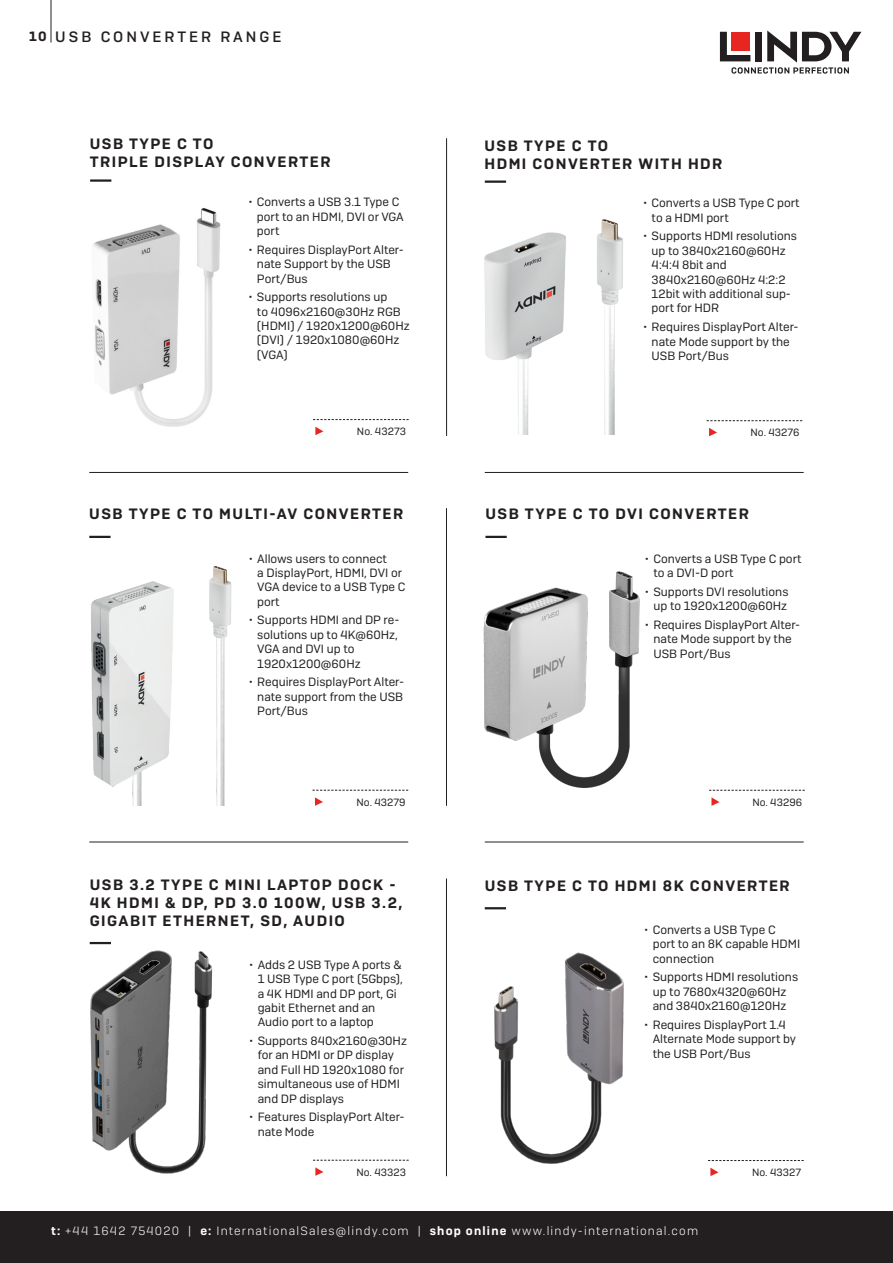
<style>
.page{position:relative;width:893px;height:1263px;background:#fff}
.page>*{position:absolute;margin:0;border:0;box-sizing:border-box;transform-origin:0 0}
.Product-Headline{font:600 15px/18px "Camber";letter-spacing:.1em;color:#231f20}
.Head-1{font:500 15px "Camber";letter-spacing:.2em;color:#231f20}
.Bullets{font:600 13.5px "Camber";color:#231f20}
.t1{font:12px/14.4px "Camber";color:#231f20}
.t2{font:12px "Camber Lg";letter-spacing:.1em;color:#fff}
.Tabelle_No{font:10.5px "Camber";color:#231f20}
.s1{font-family:"Camber";font-weight:600}
</style>
<div class="page">
<div style="left:0;top:1212px;width:893px;height:51px;background:#231f20"></div>
<hr style="left:89px;top:842px;width:319px;height:1px;background:#231f20">
<hr style="left:89px;top:472px;width:319px;height:1px;background:#231f20">
<hr style="left:485px;top:842px;width:319px;height:1px;background:#231f20">
<hr style="left:485px;top:472px;width:319px;height:1px;background:#231f20">
<hr style="left:446px;top:878px;width:1px;height:298px;background:#231f20">
<hr style="left:446px;top:508px;width:1px;height:298px;background:#231f20">
<hr style="left:446px;top:138px;width:1px;height:298px;background:#231f20">
<hr style="left:51px;top:0;width:1px;height:43px;background:#231f20">
<svg style="left:720px;top:31px;width:141px;height:43px"></svg>
<div style="left:731px;top:32px;width:19px;height:18px;background:#e72621"></div>
<div style="left:755px;top:32px;width:7px;height:29px;background:#231f20"></div>
<img style="left:484px;top:219px;width:139px;height:216px">
<img style="left:93px;top:208px;width:128px;height:219px">
<img style="left:91px;top:566px;width:141px;height:240px">
<svg style="left:315px;top:797px;width:8px;height:9px"></svg>
<svg style="left:313px;top:790px;width:95px;height:1px"></svg>
<img style="left:483px;top:571px;width:157px;height:217px">
<svg style="left:711px;top:797px;width:8px;height:9px"></svg>
<svg style="left:709px;top:790px;width:96px;height:1px"></svg>
<img style="left:90px;top:950px;width:123px;height:224px">
<img style="left:494px;top:952px;width:130px;height:212px">
<svg style="left:709px;top:428px;width:8px;height:8px"></svg>
<svg style="left:707px;top:420px;width:95px;height:1px"></svg>
<svg style="left:315px;top:427px;width:8px;height:8px"></svg>
<svg style="left:313px;top:419px;width:96px;height:1px"></svg>
<hr style="left:89px;top:536px;width:22px;height:2px;background:#231f20">
<hr style="left:90px;top:179px;width:21px;height:3px;background:#231f20">
<hr style="left:485px;top:180px;width:21px;height:3px;background:#231f20">
<hr style="left:485px;top:536px;width:22px;height:2px;background:#231f20">
<svg style="left:315px;top:1167px;width:8px;height:9px"></svg>
<svg style="left:313px;top:1160px;width:96px;height:1px"></svg>
<hr style="left:90px;top:942px;width:21px;height:2px;background:#231f20">
<svg style="left:710px;top:1168px;width:8px;height:8px"></svg>
<svg style="left:708px;top:1160px;width:96px;height:1px"></svg>
<hr style="left:485px;top:907px;width:21px;height:2px;background:#231f20">
<p class="Bullets" style="left:29px;top:28px;width:19px">10</p>
<p class="Head-1" style="left:55px;top:28px;width:228px">USB CONVERTER RANGE</p>
<p class="Product-Headline" style="left:90px;top:135px;width:125px">USB TYPE C TO</p>
<p class="Product-Headline" style="left:90px;top:153px;width:242px">TRIPLE DISPLAY CONVERTER</p>
<p class="t1" style="left:257px;top:195px;width:148px;text-indent:-9px">• Converts a USB 3.1 Type C port to an HDMI, DVI or VGA port</p>
<p class="t1" style="left:257px;top:242px;width:148px;text-indent:-9px">• Requires DisplayPort Alter&shy;nate Support by the USB<br>Port/Bus</p>
<p class="t1" style="left:257px;top:290px;width:154px;text-indent:-9px">• Supports resolutions up<br>to 4096x2160@30Hz RGB (HDMI) / 1920x1200@60Hz (DVI) / 1920x1080@60Hz (VGA)</p>
<p class="Product-Headline" style="left:484px;top:136px;width:125px">USB TYPE C TO</p>
<p class="Product-Headline" style="left:484px;top:154px;width:239px">HDMI CONVERTER WITH HDR</p>
<p class="t1" style="left:652px;top:196px;width:150px;text-indent:-9px">• Converts a USB Type C port to a HDMI port</p>
<p class="t1" style="left:652px;top:229px;width:147px;text-indent:-9px">• Supports HDMI resolutions up to 3840x2160@60Hz<br>4:4:4 8bit and<br>3840x2160@60Hz 4:2:2<br>12bit with additional sup&shy;port for HDR</p>
<p class="t1" style="left:652px;top:320px;width:148px;text-indent:-9px">• Requires DisplayPort Alter&shy;nate Mode support by the<br>USB Port/Bus</p>
<p class="Tabelle_No" style="left:357px;top:425px;width:51px">No. 43273</p>
<p class="Tabelle_No" style="left:750px;top:426px;width:51px">No. 43276</p>
<p class="Product-Headline" style="left:89px;top:505px;width:315px">USB TYPE C TO MULTI-AV CONVERTER</p>
<p class="t1" style="left:257px;top:551px;width:150px;text-indent:-9px">• Allows users to connect<br>a DisplayPort, HDMI, DVI or<br>VGA device to a USB Type C port</p>
<p class="t1" style="left:257px;top:613px;width:144px;text-indent:-9px">• Supports HDMI and DP re&shy;solutions up to 4K@60Hz,<br>VGA and DVI up to<br>1920x1200@60Hz</p>
<p class="t1" style="left:257px;top:675px;width:148px;text-align:justify;text-indent:-9px">• Requires DisplayPort Alter&shy;nate support from the USB Port/Bus</p>
<p class="Product-Headline" style="left:485px;top:505px;width:265px">USB TYPE C TO DVI CONVERTER</p>
<p class="t1" style="left:653px;top:551px;width:150px;text-indent:-9px">• Converts a USB Type C port to a DVI-D port</p>
<p class="t1" style="left:645px;top:584px;width:145px;text-align:center">• Supports DVI resolutions up to 1920x1200@60Hz</p>
<p class="t1" style="left:653px;top:617px;width:148px;text-indent:-9px">• Requires DisplayPort Alter&shy;nate Mode support by the<br>USB Port/Bus</p>
<p class="Tabelle_No" style="left:356px;top:796px;width:51px">No. 43279</p>
<p class="Tabelle_No" style="left:752px;top:796px;width:51px">No. 43296</p>
<p class="Product-Headline" style="left:90px;top:876px;width:314px">USB 3.2 TYPE C MINI LAPTOP DOCK -<br>4K HDMI &amp; DP, PD 3.0 100W, USB 3.2,<br>GIGABIT ETHERNET, SD, AUDIO</p>
<p class="t1" style="left:258px;top:957px;width:147px;text-indent:-9px">• Adds 2 USB Type A ports &amp;<br>1 USB Type C port (5Gbps), a 4K HDMI and DP port, Gi gabit Ethernet and an<br>Audio port to a laptop</p>
<p class="t1" style="left:258px;top:1033px;width:151px;text-indent:-9px">• Supports 840x2160@30Hz for an HDMI or DP display and Full HD 1920x1080 for simultaneous use of HDMI and DP displays</p>
<p class="t1" style="left:258px;top:1110px;width:148px;text-indent:-9px">• Features DisplayPort Alter&shy;nate Mode</p>
<p class="Tabelle_No" style="left:356px;top:1166px;width:51px">No. 43323</p>
<p class="Product-Headline" style="left:485px;top:876px;width:306px">USB TYPE C TO HDMI 8K CONVERTER</p>
<p class="t1" style="left:653px;top:922px;width:149px;text-indent:-9px">• Converts a USB Type C port to an 8K capable HDMI connection</p>
<p class="t1" style="left:644px;top:970px;width:155px;text-align:center">• Supports HDMI resolutions up to 7680x4320@60Hz and 3840x2160@120Hz</p>
<p class="t1" style="left:653px;top:1017px;width:145px;text-indent:-9px">• Requires DisplayPort 1.4<br>Alternate Mode support by the USB Port/Bus</p>
<p class="Tabelle_No" style="left:752px;top:1166px;width:51px">No. 43327</p>
<p class="t2" style="left:51px;top:1223px;width:649px"><span class="s1">t:</span> +44 1642 754020 | <span class="s1">e:</span> InternationalSales@lindy.com | <span class="s1">shop online</span> www.lindy-international.com</p>
</div>
